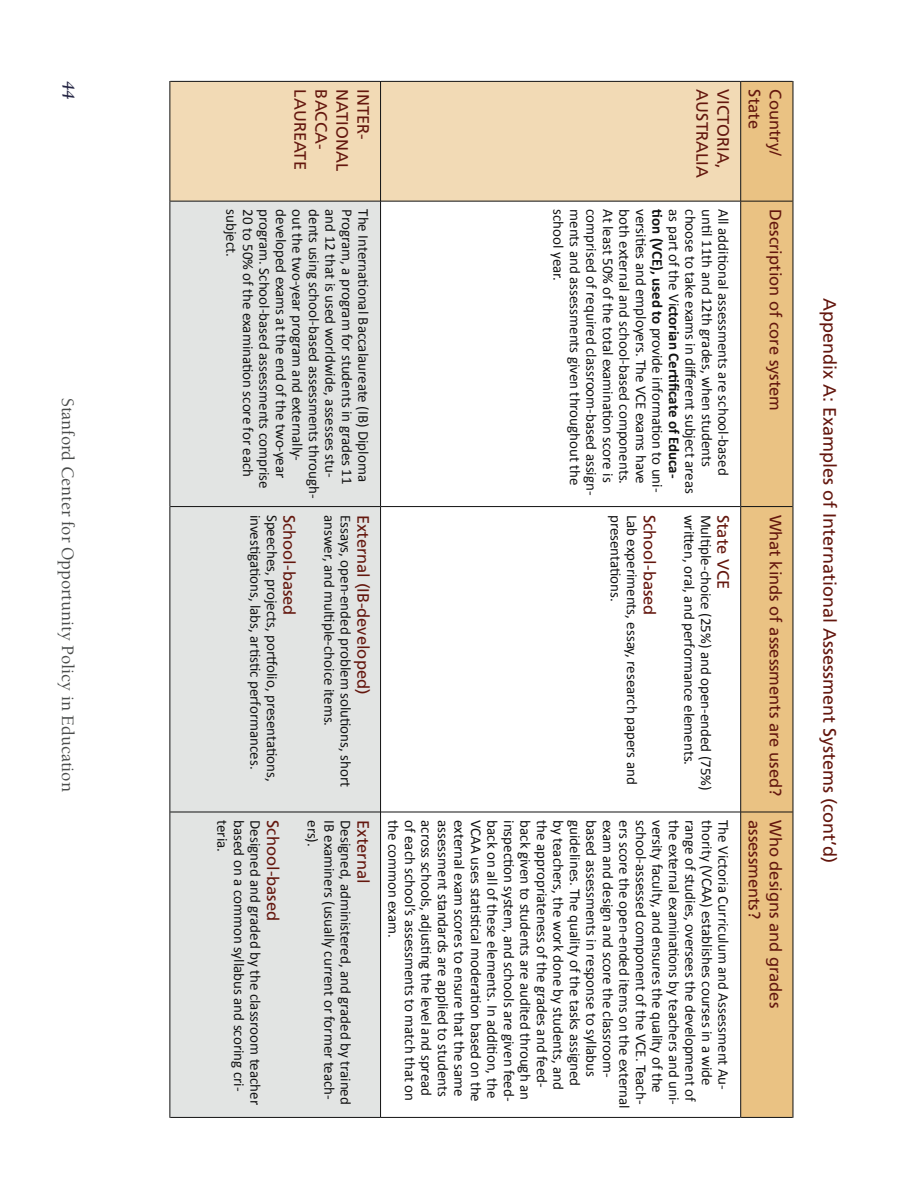
<style>
.page{position:relative;width:918px;height:1188px;background:#fff}
.page>*{position:absolute;margin:0;border:0;box-sizing:border-box;transform-origin:0 0}
.t1{font:18px "Frutiger LT Std";color:#64170e}
.t2{font:500 18px "Berkeley";color:#4a4c4b}
.t3{font:italic 700 18px "Berkeley";color:#252644}
.t4{font:16.5px "Frutiger LT Std";color:#64170e}
.t5{font:15px "Calibri";color:#121212}
.t6{font:700 15px "Calibri";color:#121212}
.s1{font-weight:700}
.s2{font-weight:400}
</style>
<div class="page">
<svg style="left:741px;top:82px;width:52px;height:1035px;background:#deb87d"></svg>
<div style="left:171px;top:82px;width:569px;height:119px;background:#f2dab5"></div>
<div style="left:171px;top:202px;width:209px;height:915px;background:#e2e4e3"></div>
<hr style="left:793px;top:81px;width:1px;height:120px;background:#121212">
<hr style="left:741px;top:81px;width:52px;height:1px;background:#121212">
<hr style="left:793px;top:201px;width:1px;height:306px;background:#121212">
<hr style="left:741px;top:201px;width:52px;height:1px;background:#121212">
<hr style="left:793px;top:507px;width:1px;height:305px;background:#121212">
<hr style="left:741px;top:506px;width:52px;height:1px;background:#121212">
<hr style="left:793px;top:812px;width:1px;height:306px;background:#121212">
<hr style="left:741px;top:812px;width:52px;height:1px;background:#121212">
<hr style="left:741px;top:1117px;width:52px;height:1px;background:#121212">
<hr style="left:740px;top:81px;width:1px;height:120px;background:#121212">
<hr style="left:381px;top:81px;width:359px;height:1px;background:#121212">
<hr style="left:740px;top:201px;width:1px;height:306px;background:#121212">
<hr style="left:381px;top:201px;width:359px;height:1px;background:#121212">
<hr style="left:740px;top:507px;width:1px;height:305px;background:#121212">
<hr style="left:381px;top:506px;width:359px;height:1px;background:#121212">
<hr style="left:381px;top:812px;width:359px;height:1px;background:#121212">
<hr style="left:381px;top:1117px;width:359px;height:1px;background:#121212">
<hr style="left:380px;top:81px;width:1px;height:120px;background:#121212">
<hr style="left:170px;top:81px;width:210px;height:1px;background:#121212">
<hr style="left:380px;top:201px;width:1px;height:306px;background:#121212">
<hr style="left:170px;top:201px;width:210px;height:1px;background:#121212">
<hr style="left:380px;top:507px;width:1px;height:305px;background:#121212">
<hr style="left:170px;top:506px;width:210px;height:1px;background:#121212">
<hr style="left:170px;top:812px;width:210px;height:1px;background:#121212">
<hr style="left:170px;top:1117px;width:210px;height:1px;background:#121212">
<hr style="left:170px;top:81px;width:1px;height:120px;background:#121212">
<hr style="left:170px;top:201px;width:1px;height:306px;background:#121212">
<hr style="left:170px;top:507px;width:1px;height:305px;background:#121212">
<hr style="left:170px;top:812px;width:1px;height:306px;background:#121212">
<hr style="left:740px;top:812px;width:1px;height:306px;background:#121212">
<hr style="left:380px;top:812px;width:1px;height:306px;background:#121212">
<p class="t3" style="left:78px;top:81px;width:20px;rotate:90deg">44</p>
<p class="t2" style="left:77px;top:398px;width:395px;rotate:90deg">Stanford Center for Opportunity Policy in Education</p>
<p class="t4" style="left:310px;top:89px;width:82px;rotate:90deg">LAUREATE</p>
<p class="t4" style="left:331px;top:89px;width:61px;rotate:90deg">BACCA-</p>
<p class="t4" style="left:352px;top:89px;width:83px;rotate:90deg">NATIONAL</p>
<p class="t4" style="left:373px;top:89px;width:52px;rotate:90deg">INTER-</p>
<p class="t5" style="left:340px;top:209px;width:270px;rotate:90deg">and 12 that is used worldwide, assesses stu-</p>
<p class="t5" style="left:356px;top:209px;width:277px;rotate:90deg">Program, a program for students in grades 11</p>
<p class="t5" style="left:373px;top:209px;width:274px;rotate:90deg">The International Baccalaureate (IB) Diploma</p>
<p class="t5" style="left:241px;top:209px;width:49px;rotate:90deg">subject.</p>
<p class="t5" style="left:257px;top:209px;width:269px;rotate:90deg">20 to 50% of the examination score for each</p>
<p class="t5" style="left:274px;top:209px;width:281px;rotate:90deg">program. School-based assessments comprise</p>
<p class="t5" style="left:290px;top:209px;width:271px;rotate:90deg">developed exams at the end of the two-year</p>
<p class="t5" style="left:307px;top:209px;width:253px;rotate:90deg">out the two-year program and externally-</p>
<p class="t5" style="left:265px;top:515px;width:256px;rotate:90deg">investigations, labs, artistic performances.</p>
<p class="t5" style="left:281px;top:515px;width:269px;rotate:90deg">Speeches, projects, portfolio, presentations,</p>
<p class="t4" style="left:299px;top:515px;width:102px;rotate:90deg">School-based</p>
<p class="t5" style="left:339px;top:515px;width:213px;rotate:90deg">answer, and multiple-choice items.</p>
<p class="t5" style="left:355px;top:515px;width:274px;rotate:90deg">Essays, open-ended problem solutions, short</p>
<p class="t4" style="left:373px;top:515px;width:181px;rotate:90deg">External (IB-developed)</p>
<p class="t5" style="left:339px;top:820px;width:281px;rotate:90deg">IB examiners (usually current or former teach-</p>
<p class="t5" style="left:355px;top:820px;width:286px;rotate:90deg">Designed, administered, and graded by trained</p>
<p class="t4" style="left:373px;top:820px;width:65px;rotate:90deg">External</p>
<p class="t5" style="left:323px;top:209px;width:291px;rotate:90deg">dents using school-based assessments through-</p>
<p class="t5" style="left:232px;top:820px;width:33px;rotate:90deg">teria.</p>
<p class="t5" style="left:248px;top:820px;width:273px;rotate:90deg">based on a common syllabus and scoring cri-</p>
<p class="t5" style="left:265px;top:820px;width:286px;rotate:90deg">Designed and graded by the classroom teacher</p>
<p class="t4" style="left:283px;top:820px;width:102px;rotate:90deg">School-based</p>
<p class="t5" style="left:322px;top:820px;width:28px;rotate:90deg">ers).</p>
<p class="t4" style="left:712px;top:89px;width:89px;rotate:90deg">AUSTRALIA</p>
<p class="t4" style="left:733px;top:89px;width:80px;rotate:90deg">VICTORIA,</p>
<p class="t5" style="left:667px;top:209px;width:285px;rotate:90deg"><span class="s1">tion (VCE), used to</span> provide information to uni-</p>
<p class="t5" style="left:601px;top:209px;width:288px;rotate:90deg">comprised of required classroom-based assign-</p>
<p class="t5" style="left:617px;top:209px;width:275px;rotate:90deg">At least 50% of the total examination score is</p>
<p class="t5" style="left:634px;top:209px;width:276px;rotate:90deg">both external and school-based components.</p>
<p class="t5" style="left:650px;top:209px;width:276px;rotate:90deg">versities and employers. The VCE exams have</p>
<p class="t6" style="left:683px;top:209px;width:270px;rotate:90deg"><span class="s2">as part of the Vi</span>ctorian Certificate of Educa-</p>
<p class="t5" style="left:700px;top:209px;width:286px;rotate:90deg">choose to take exams in different subject areas</p>
<p class="t5" style="left:716px;top:209px;width:259px;rotate:90deg">until 11th and 12th grades, when students</p>
<p class="t5" style="left:733px;top:209px;width:268px;rotate:90deg">All additional assessments are school-based</p>
<p class="t5" style="left:568px;top:209px;width:73px;rotate:90deg">school year.</p>
<p class="t5" style="left:584px;top:209px;width:278px;rotate:90deg">ments and assessments given throughout the</p>
<p class="t5" style="left:625px;top:515px;width:89px;rotate:90deg">presentations.</p>
<p class="t5" style="left:642px;top:515px;width:271px;rotate:90deg">Lab experiments, essay, research papers and</p>
<p class="t4" style="left:659px;top:515px;width:102px;rotate:90deg">School-based</p>
<p class="t5" style="left:699px;top:515px;width:252px;rotate:90deg">written, oral, and performance elements.</p>
<p class="t5" style="left:715px;top:515px;width:278px;rotate:90deg">Multiple-choice (25%) and open-ended (75%)</p>
<p class="t4" style="left:733px;top:515px;width:76px;rotate:90deg">State VCE</p>
<p class="t5" style="left:733px;top:820px;width:271px;rotate:90deg">The Victoria Curriculum and Assessment Au-</p>
<p class="t5" style="left:683px;top:820px;width:286px;rotate:90deg">the external examinations by teachers and uni-</p>
<p class="t5" style="left:700px;top:820px;width:283px;rotate:90deg">range of studies, oversees the development of</p>
<p class="t5" style="left:716px;top:820px;width:267px;rotate:90deg">thority (VCAA) establishes courses in a wide</p>
<p class="t5" style="left:403px;top:820px;width:119px;rotate:90deg">the common exam.</p>
<p class="t5" style="left:419px;top:820px;width:282px;rotate:90deg">of each school’s assessments to match that on</p>
<p class="t5" style="left:436px;top:820px;width:277px;rotate:90deg">across schools, adjusting the level and spread</p>
<p class="t5" style="left:452px;top:820px;width:278px;rotate:90deg">assessment standards are applied to students</p>
<p class="t5" style="left:469px;top:820px;width:278px;rotate:90deg">external exam scores to ensure that the same</p>
<p class="t5" style="left:485px;top:820px;width:283px;rotate:90deg">VCAA uses statistical moderation based on the</p>
<p class="t5" style="left:502px;top:820px;width:279px;rotate:90deg">back on all of these elements. In addition, the</p>
<p class="t5" style="left:551px;top:820px;width:269px;rotate:90deg">the appropriateness of the grades and feed-</p>
<p class="t5" style="left:568px;top:820px;width:272px;rotate:90deg">by teachers, the work done by students, and</p>
<p class="t5" style="left:584px;top:820px;width:268px;rotate:90deg">guidelines. The quality of the tasks assigned</p>
<p class="t5" style="left:601px;top:820px;width:258px;rotate:90deg">based assessments in response to syllabus</p>
<p class="t5" style="left:617px;top:820px;width:259px;rotate:90deg">exam and design and score the classroom-</p>
<p class="t5" style="left:634px;top:820px;width:290px;rotate:90deg">ers score the open-ended items on the external</p>
<p class="t5" style="left:650px;top:820px;width:286px;rotate:90deg">school-assessed component of the VCE. Teach-</p>
<p class="t5" style="left:667px;top:820px;width:274px;rotate:90deg">versity faculty, and ensures the quality of the</p>
<p class="t5" style="left:518px;top:820px;width:283px;rotate:90deg">inspection system, and schools are given feed-</p>
<p class="t5" style="left:535px;top:820px;width:281px;rotate:90deg">back given to students are audited through an</p>
<p class="t4" style="left:764px;top:89px;width:41px;rotate:90deg">State</p>
<p class="t4" style="left:785px;top:89px;width:68px;rotate:90deg">Country/</p>
<p class="t4" style="left:785px;top:209px;width:203px;rotate:90deg">Description of core system</p>
<p class="t4" style="left:785px;top:515px;width:283px;rotate:90deg">What kinds of assessments are used?</p>
<p class="t4" style="left:764px;top:820px;width:101px;rotate:90deg">assessments?</p>
<p class="t4" style="left:785px;top:820px;width:189px;rotate:90deg">Who designs and grades</p>
<p class="t1" style="left:840px;top:298px;width:567px;rotate:90deg">Appendix A: Examples of International Assessment Systems (cont’d)</p>
</div>
